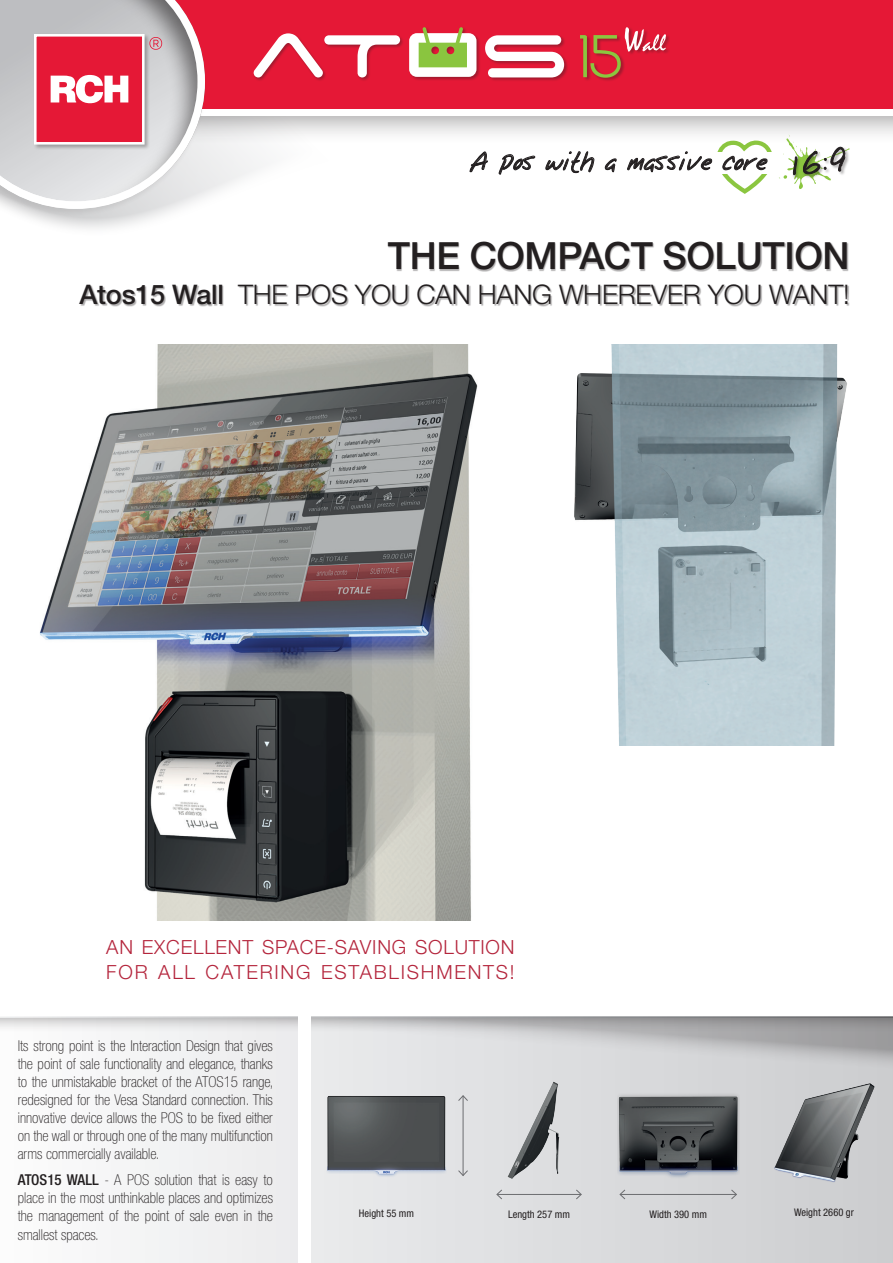
<style>
.page{position:relative;width:893px;height:1263px;background:#fff}
.page>*{position:absolute;margin:0;border:0;box-sizing:border-box;transform-origin:0 0}
.t1{font:500 37.5px "Helvetica Neue LT Std";letter-spacing:-.01em;color:#231f20}
.t2{font:300 27px "Helvetica Neue LT Std";letter-spacing:-.01em;color:#231f20}
.t3{font:22.5px "Notepad";color:#231f20}
.t4{font:300 19.5px/25.5px "Helvetica Neue LT Std";letter-spacing:.04em;color:#b4253c}
.t5{font:100 condensed 15px/18px "Helvetica Neue LT Std";color:#231f20;text-align:justify}
.t6{font:condensed 10.5px "Helvetica Neue LT Std";color:#231f20}
.s1{font-weight:500}
</style>
<div class="page">
<div style="left:0;top:1015px;width:893px;height:248px;background:#231f20;opacity:.49"></div>
<svg style="left:89px;top:1018px;width:804px;height:56px"></svg>
<hr style="left:0;top:1016px;width:893px;height:2px;background:#fff">
<svg style="left:31px;top:145px;width:586px;height:84px"></svg>
<div style="left:155px;top:0;width:738px;height:145px;background:#231f20;opacity:.4"></div>
<div style="left:170px;top:0;width:723px;height:112px;background:#e51836"></div>
<div style="left:99px;top:109px;width:794px;height:6px;background:#fff"></div>
<div style="left:0;top:0;width:207px;height:217px;background:#231f20;opacity:.08"></div>
<svg style="left:0;top:0;width:207px;height:211px;background:#d8a6af"></svg>
<div style="left:298px;top:1016px;width:12px;height:247px;background:#fff"></div>
<div style="left:253px;top:27px;width:417px;height:55px;background:#231f20;opacity:.36"></div>
<svg style="left:254px;top:33px;width:146px;height:44px"></svg>
<svg style="left:485px;top:35px;width:79px;height:42px"></svg>
<svg style="left:409px;top:27px;width:67px;height:50px;background:#cec599"></svg>
<svg style="left:580px;top:27px;width:86px;height:51px"></svg>
<div style="left:80px;top:284px;width:770px;height:23px;background:#231f20;opacity:.36"></div>
<div style="left:388px;top:242px;width:461px;height:29px;background:#231f20;opacity:.36"></div>
<svg style="left:470px;top:152px;width:18px;height:20px"></svg>
<svg style="left:499px;top:154px;width:36px;height:20px"></svg>
<svg style="left:546px;top:151px;width:48px;height:22px"></svg>
<svg style="left:605px;top:159px;width:11px;height:13px"></svg>
<svg style="left:627px;top:134px;width:223px;height:60px"></svg>
<img style="left:327px;top:1079px;width:119px;height:138px">
<img style="left:761px;top:1080px;width:126px;height:121px">
<img style="left:468px;top:1077px;width:135px;height:119px">
<img style="left:617px;top:1091px;width:122px;height:87px">
<hr style="left:463px;top:1096px;width:1px;height:79px;background:#6c6d70">
<svg style="left:458px;top:1170px;width:10px;height:6px"></svg>
<svg style="left:458px;top:1095px;width:10px;height:6px"></svg>
<hr style="left:620px;top:1194px;width:116px;height:1px;background:#6c6d70">
<svg style="left:619px;top:1189px;width:7px;height:10px"></svg>
<svg style="left:731px;top:1189px;width:6px;height:10px"></svg>
<hr style="left:497px;top:1194px;width:84px;height:1px;background:#6c6d70">
<svg style="left:496px;top:1189px;width:6px;height:10px"></svg>
<svg style="left:576px;top:1189px;width:6px;height:10px"></svg>
<img style="left:40px;top:344px;width:438px;height:577px">
<img style="left:574px;top:344px;width:273px;height:401px">
<h3 class="t3" style="left:470px;top:152px;width:299px">A pos with a massive core</h3>
<h1 class="t1" style="left:388px;top:233px;width:463px">THE COMPACT SOLUTION</h1>
<h2 class="t2" style="left:79px;top:278px;width:772px"><span class="s1">Atos15 Wall</span> THE POS YOU CAN HANG WHEREVER YOU WANT!</h2>
<h3 class="t4" style="left:106px;top:934px;width:410px">AN EXCELLENT SPACE-SAVING SO LUTION<br>FOR ALL CATERING ESTABLISHMENTS!</h3>
<p class="t5" style="left:18px;top:1036px;width:257px">Its strong point is the Interaction Design that gives the point of sale functionality and elegance, thanks to the unmistakable bracket of the ATOS15 range, redesigned for the Vesa Standard connection. This innovative device allows the POS to be fixed either on the wall or through one of the many multifunction arms commercially available.</p>
<p class="t5" style="left:18px;top:1171px;width:257px"><span class="s1">ATOS15 WALL</span> - A POS solution that is easy to place in the most unthinkable places and optimizes the management of the point of sale even in the smallest spaces.</p>
<p class="t6" style="left:359px;top:1207px;width:57px">Height 55 mm</p>
<p class="t6" style="left:508px;top:1208px;width:63px">Length 257 mm</p>
<p class="t6" style="left:649px;top:1208px;width:59px">Width 390 mm</p>
<p class="t6" style="left:794px;top:1206px;width:61px">Weight 2660 gr</p>
</div>
